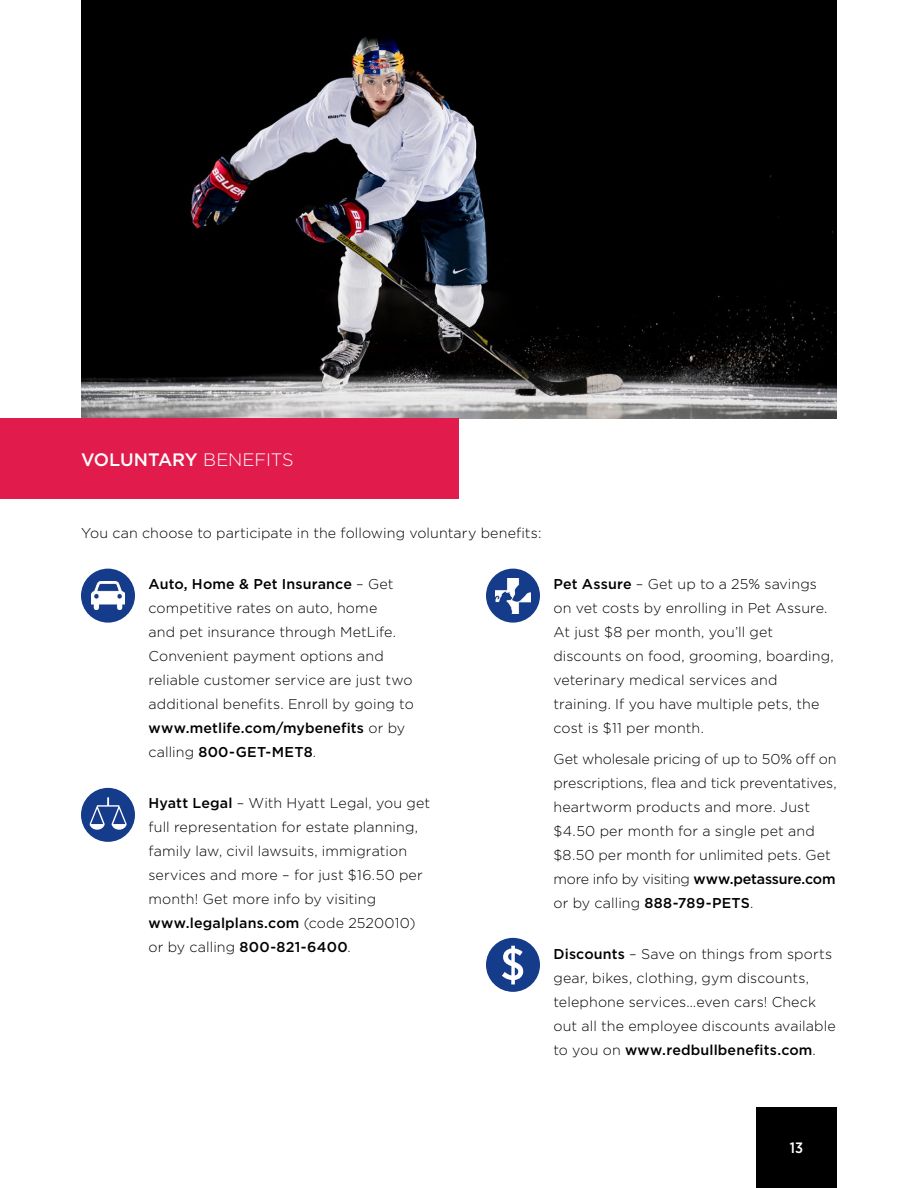
<style>
.page{position:relative;width:918px;height:1188px;background:#fff}
.page>*{position:absolute;margin:0;border:0;box-sizing:border-box;transform-origin:0 0}
.t1{font:500 18px "Gotham";letter-spacing:-.01em;color:#fff}
.t2{font:500 15px "Gotham Narrow";color:#fff}
.t3{font:300 14.25px/24px "Gotham";letter-spacing:.005em;color:#000}
.s1{font-weight:300}
.s2{font-weight:500}
</style>
<div class="page">
<div style="left:756px;top:1107px;width:81px;height:81px;background:#000"></div>
<img style="left:81px;top:0;width:756px;height:418px">
<div style="left:0;top:418px;width:459px;height:82px;background:#e21b4d"></div>
<div style="left:486px;top:569px;width:54px;height:54px;background:#153b8b;border-radius:50%"></div>
<img style="left:496px;top:578px;width:34px;height:35px">
<div style="left:81px;top:569px;width:54px;height:54px;background:#153b8b;border-radius:50%"></div>
<img style="left:91px;top:582px;width:34px;height:28px">
<div style="left:81px;top:788px;width:54px;height:54px;background:#153b8b;border-radius:50%"></div>
<svg style="left:90px;top:797px;width:37px;height:33px"></svg>
<div style="left:486px;top:938px;width:54px;height:54px;background:#153b8b;border-radius:50%"></div>
<svg style="left:502px;top:946px;width:21px;height:38px"></svg>
<p class="t1" style="left:81px;top:448px;width:214px">VOLUNTARY <span class="s1">BENEFITS</span></p>
<p class="t3" style="left:81px;top:521px;width:462px">You can choose to participate in the following voluntary benefits:</p>
<p class="t3" style="left:149px;top:572px;width:267px"><span class="s2">Auto, Home &amp; Pet Insurance</span> – Get competitive rates on auto, home<br>and pet insurance through MetLife.<br>Convenient payment options and reliable customer service are just two additional benefits. Enroll by going to <span class="s2">www.metlife.com/mybenefits</span> or by calling <span class="s2">800-GET-MET8</span>.</p>
<p class="t3" style="left:149px;top:791px;width:283px"><span class="s2">Hyatt Legal</span> – With Hyatt Legal, you get full representation for estate planning, family law, civil lawsuits, immigration services and more – for just $16.50 per month! Get more info by visiting <span class="s2">www.legalplans.com</span> (code 2520010) or by calling <span class="s2">800-821-6400</span>.</p>
<p class="t3" style="left:554px;top:572px;width:282px"><span class="s2">Pet Assure</span> – Get up to a 25% savings on vet costs by enrolling in Pet Assure.<br>At just $8 per month, you’ll get discounts on food, grooming, boarding, veterinary medical services and training. If you have multiple pets, the cost is $11 per month.</p>
<p class="t3" style="left:554px;top:747px;width:285px">Get wholesale pricing of up to 50% off on prescriptions, flea and tick preventatives, heartworm products and more. Just $4.50 per month for a single pet and $8.50 per month for unlimited pets. Get more info by visiting <span class="s2">www.petassure.com </span>or by calling <span class="s2">888-789-PETS</span>.</p>
<p class="t3" style="left:554px;top:942px;width:284px"><span class="s2">Discounts</span> – Save on things from sports gear, bikes, clothing, gym discounts, telephone services…even cars! Check out all the employee discounts available to you on <span class="s2">www.redbullbenefits.com</span>.</p>
<p class="t2" style="left:790px;top:1139px;width:15px">13</p>
</div>
